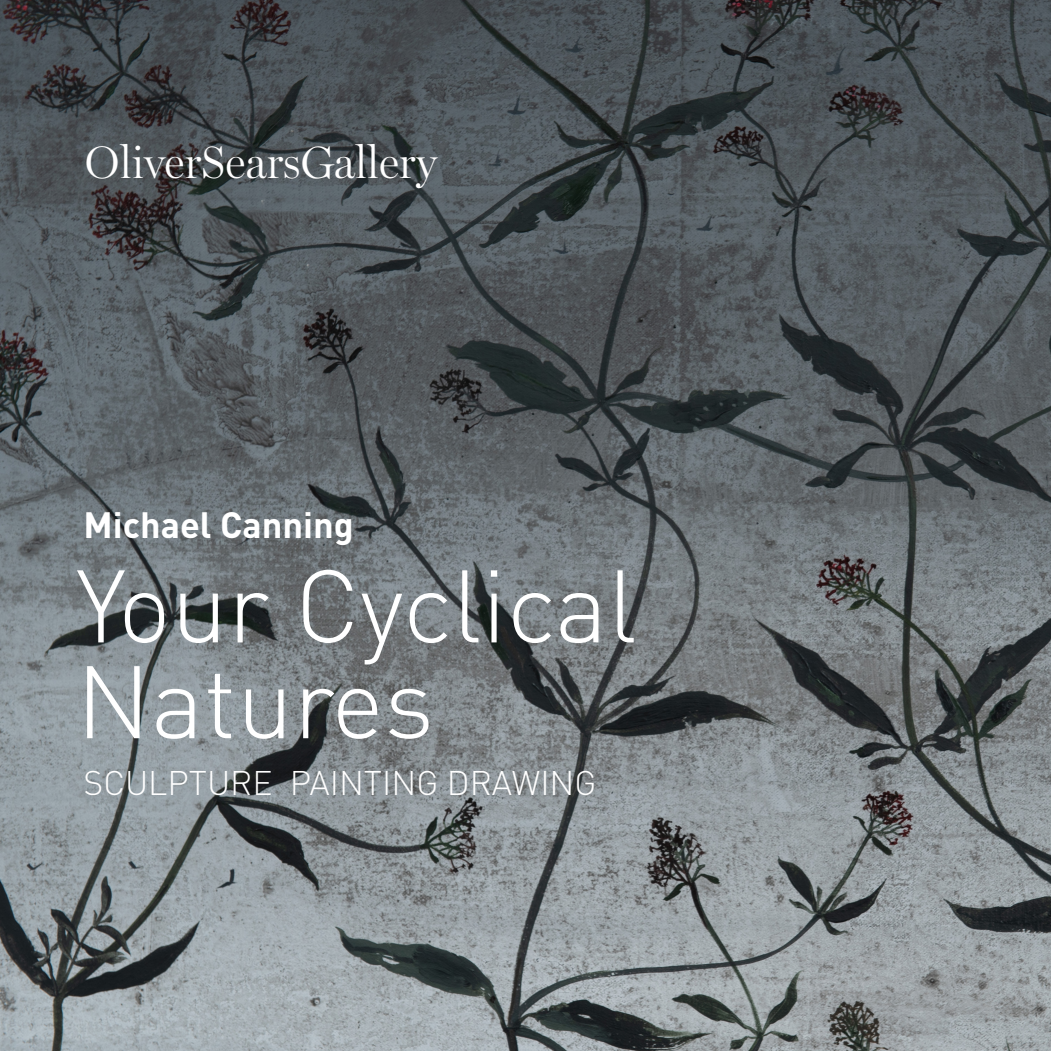
<style>
.page{position:relative;width:1051px;height:1051px;background:#fff}
.page>*{position:absolute;margin:0;border:0;box-sizing:border-box;transform-origin:0 0}
.t1{font:300 101.1px/95.7px "DIN";color:#fff}
.t2{font:300 45.6px "Miller Display";color:#fff}
.t3{font:700 36.15px "DIN";color:#fff}
.t4{font:300 33.75px "DIN";color:#fff}
</style>
<div class="page">
<img style="left:0;top:0;width:1050px;height:1050px">
<p class="t2" style="left:85px;top:136px;width:353px">OliverSearsGallery</p>
<p class="t3" style="left:83px;top:501px;width:272px">Michael Canning</p>
<p class="t1" style="left:76px;top:557px;width:562px">Your Cyclical<br>Natures</p>
<p class="t4" style="left:83px;top:762px;width:514px">SCULPTURE PAINTING DRAWING</p>
</div>
